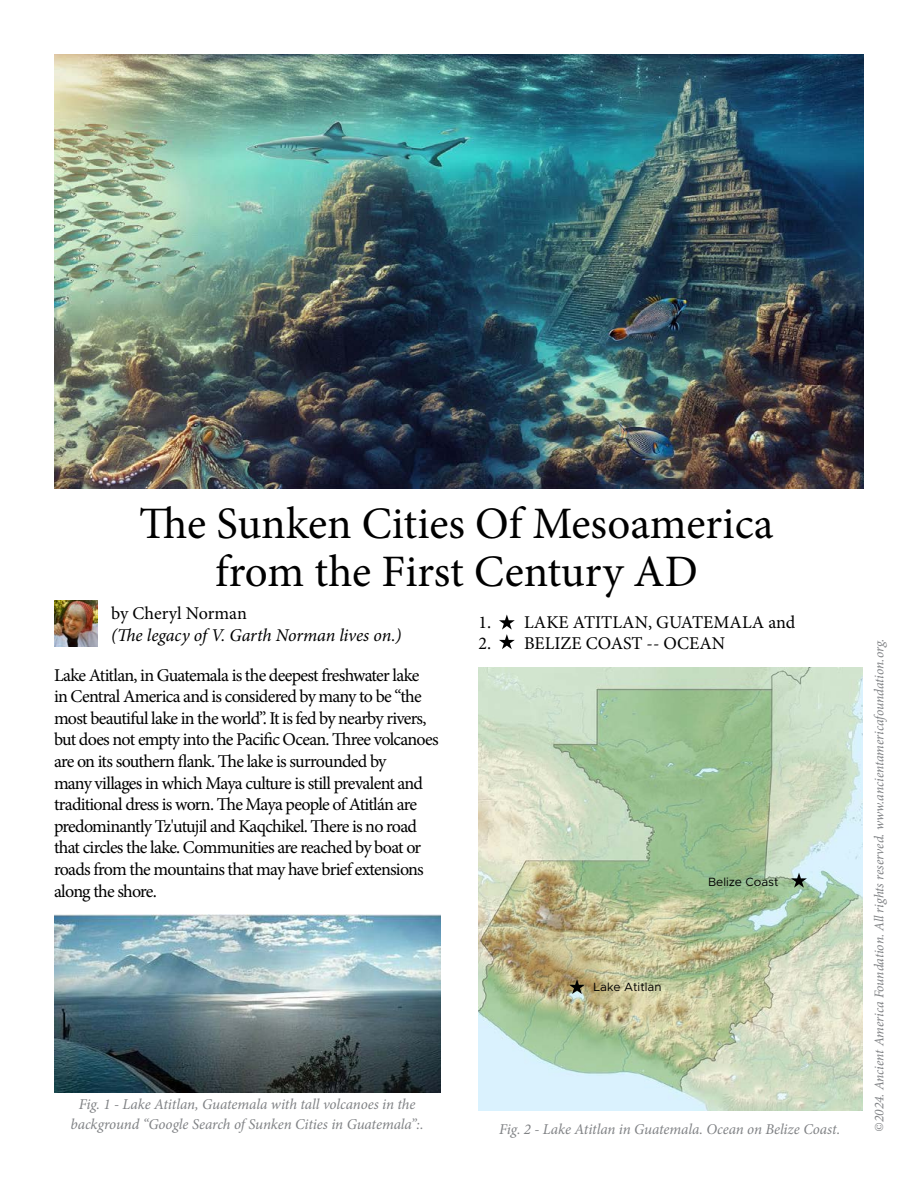
<style>
.page{position:relative;width:918px;height:1188px;background:#fff}
.page>*{position:absolute;margin:0;border:0;box-sizing:border-box;transform-origin:0 0}
.t1{font:45px/48px "Minion Pro";color:#000;text-align:center}
.t2{font:18px/21.6px "Minion Pro";letter-spacing:-.04em;color:#000}
.t3{font:18px "Minion Pro";color:#000}
.t4{font:italic 18px "Minion Pro";letter-spacing:-.01em;color:#000}
.t5{font:18px "Minion Pro";letter-spacing:-.005em;color:#000}
.t6{font:italic 15px/19.5px "Minion Pro";letter-spacing:-.01em;color:#808285;text-align:center}
.t7{font:italic 13.5px "Minion Pro";letter-spacing:-.005em;color:#808285}
.t8{font:12px "Metropolis";color:#000}
</style>
<div class="page">
<img style="left:54px;top:54px;width:810px;height:434px">
<img style="left:55px;top:600px;width:42px;height:46px">
<img style="left:479px;top:667px;width:383px;height:443px">
<img style="left:55px;top:915px;width:385px;height:178px">
<svg style="left:569px;top:979px;width:16px;height:15px"></svg>
<svg style="left:791px;top:873px;width:16px;height:15px"></svg>
<svg style="left:499px;top:615px;width:16px;height:34px"></svg>
<h1 class="t1" style="left:139px;top:500px;width:636px">The Sunken Cities Of Mesoamerica from the First Century AD</h1>
<p class="t5" style="left:111px;top:601px;width:137px">by Cheryl Norman</p>
<p class="t4" style="left:111px;top:623px;width:292px">(The legacy of V. Garth Norman lives on.)</p>
<p class="t3" style="left:479px;top:610px;width:318px">1. LAKE ATITLAN, GUATEMALA and</p>
<p class="t3" style="left:479px;top:631px;width:248px">2. BELIZE COAST -- OCEAN</p>
<p class="t2" style="left:54px;top:664px;width:386px">Lake Atitlan, in Guatemala is the deepest freshwater lake<br>in Central America and is considered by many to be “the most beautiful lake in the world”. It is fed by nearby rivers, but does not empty into the Pacific Ocean. Three volcanoes are on its southern flank. The lake is surrounded by<br>many villages in which Maya culture is still prevalent and traditional dress is worn. The Maya people of Atitlán are predominantly Tz'utujil and Kaqchikel. There is no road that circles the lake. Communities are reached by boat or roads from the mountains that may have brief extensions along the shore.</p>
<p class="t6" style="left:71px;top:1094px;width:355px">Fig. 1 - Lake Atitlan, Guatemala with tall volcanoes in the background “Google Search of Sunken Cities in Guatemala”:.</p>
<p class="t8" style="left:593px;top:979px;width:70px">Lake Atitlan</p>
<p class="t8" style="left:708px;top:874px;width:72px">Belize Coast</p>
<p class="t6" style="left:499px;top:1119px;width:343px">Fig. 2 - Lake Atitlan in Guatemala. Ocean on Belize Coast.</p>
<p class="t7" style="left:870px;top:1132px;width:495px;rotate:-90deg">©2024. Ancient America Foundation. All rights reserved. www.ancientamericafoundation.org.</p>
</div>
